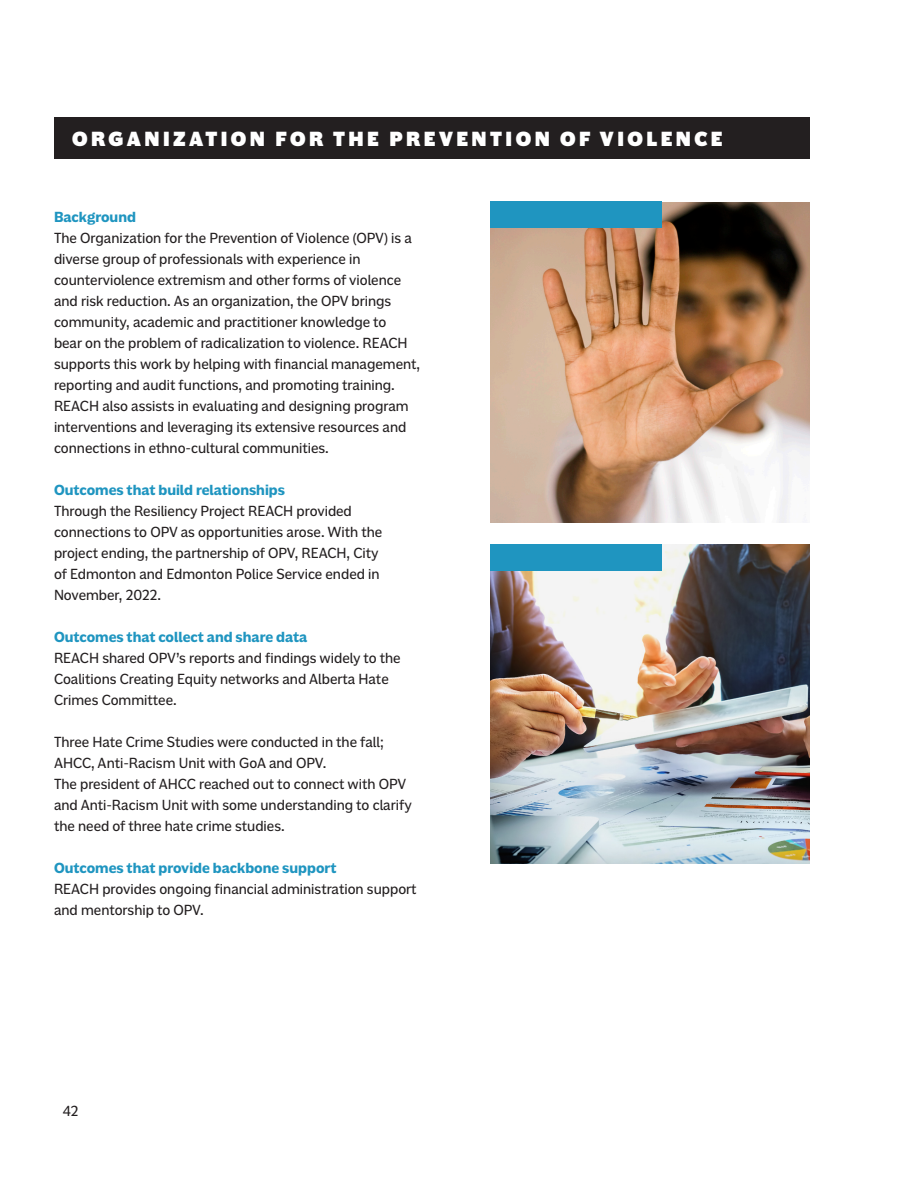
<style>
.page{position:relative;width:918px;height:1188px;background:#fff}
.page>*{position:absolute;margin:0;border:0;box-sizing:border-box;transform-origin:0 0}
.t1{font:900 21px "Americane";letter-spacing:.165em;color:#fff}
.t2{font:15px/21px "Americane";color:#231f20}
.t3{font:700 15px "Americane";color:#1f95c0}
</style>
<div class="page">
<div style="left:54px;top:117px;width:756px;height:42px;background:#231f20"></div>
<img style="left:491px;top:203px;width:319px;height:319px">
<img style="left:491px;top:544px;width:319px;height:319px">
<div style="left:491px;top:201px;width:171px;height:27px;background:#1f95c0"></div>
<div style="left:491px;top:544px;width:171px;height:27px;background:#1f95c0"></div>
<p class="t1" style="left:72px;top:127px;width:652px">ORGANIZATION FOR THE PREVENTION OF VIOLENCE</p>
<p class="t3" style="left:54px;top:208px;width:83px">Background</p>
<p class="t2" style="left:54px;top:227px;width:359px">The Organization for the Prevention of Violence (OPV) is a</p>
<p class="t2" style="left:54px;top:248px;width:368px">diverse group of professionals with experience in counterviolence extremism and other forms of violence and risk reduction. As an organization, the OPV brings community, academic and practitioner knowledge to<br>bear on the problem of radicalization to violence. REACH supports this work by helping with financial management, reporting and audit functions, and promoting training.<br>REACH also assists in evaluating and designing program interventions and leveraging its extensive resources and connections in ethno-cultural communities.</p>
<p class="t3" style="left:54px;top:481px;width:233px">Outcomes that build relationships</p>
<p class="t2" style="left:54px;top:500px;width:330px">Through the Resiliency Project REACH provided connections to OPV as opportunities arose. With the project ending, the partnership of OPV, REACH, City of Edmonton and Edmonton Police Service ended in November, 2022.</p>
<p class="t3" style="left:54px;top:628px;width:255px">Outcomes that collect and share data</p>
<p class="t2" style="left:54px;top:647px;width:348px">REACH shared OPV’s reports and findings widely to the<br>Coalitions Creating Equity networks and Alberta Hate<br>Crimes Committee.</p>
<p class="t2" style="left:54px;top:731px;width:331px">Three Hate Crime Studies were conducted in the fall;<br>AHCC, Anti-Racism Unit with GoA and OPV.</p>
<p class="t2" style="left:54px;top:773px;width:359px">The president of AHCC reached out to connect with OPV and Anti-Racism Unit with some understanding to clarify the need of three hate crime studies.</p>
<p class="t3" style="left:54px;top:859px;width:284px">Outcomes that provide backbone support</p>
<p class="t2" style="left:54px;top:878px;width:364px">REACH provides ongoing financial administration support and mentorship to OPV.</p>
<p class="t2" style="left:63px;top:1100px;width:17px">42</p>
</div>
